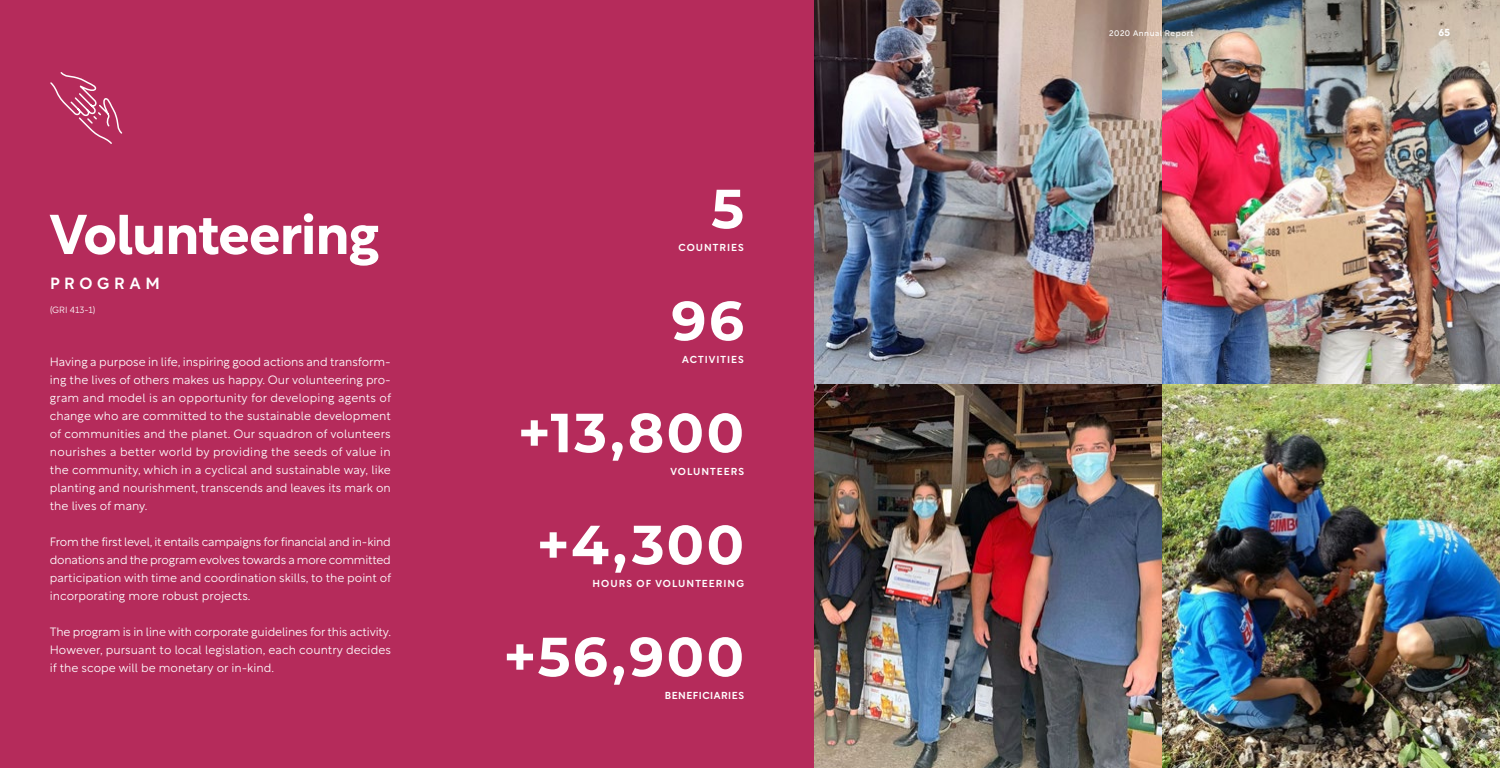
<style>
.page{position:relative;width:1500px;height:768px;background:#fff}
.page>*{position:absolute;margin:0;border:0;box-sizing:border-box;transform-origin:0 0}
.t1{font:700 55px "Montserrat";letter-spacing:.045em;color:#fff}
.t2{font:700 55px "Rotunda";letter-spacing:-.02em;color:#fff}
.t3{font:500 16px "Rotunda";letter-spacing:.295em;color:#fff}
.t4{font:300 12px/18px "Rotunda";color:#fff;text-align:justify}
.t5{font:500 10px "Rotunda";letter-spacing:.1em;color:#fff}
.t6{font:500 10px "Rotunda";letter-spacing:.055em;color:#fff}
.t7{font:700 10px "Rotunda";color:#fff}
.t8{font:300 9px "Rotunda";color:#fff}
.t9{font:8px "Rotunda";letter-spacing:.065em;color:#fff}
</style>
<div class="page">
<div style="left:0;top:0;width:814px;height:768px;background:#b52b5b"></div>
<img style="left:1162px;top:0;width:338px;height:768px">
<svg style="left:50px;top:72px;width:73px;height:72px"></svg>
<img style="left:814px;top:0;width:348px;height:768px">
<h1 class="t2" style="left:50px;top:190px;width:331px">Volunteering</h1>
<h2 class="t3" style="left:50px;top:270px;width:111px">PROGRAM</h2>
<p class="t8" style="left:50px;top:303px;width:47px">(GRI 413-1)</p>
<p class="t4" style="left:50px;top:352px;width:343px">Having a purpose in life, inspiring good actions and transform&shy;ing the lives of others makes us happy. Our volunteering pro&shy;gram and model is an opportunity for developing agents of change who are committed to the sustainable development of communities and the planet. Our squadron of volunteers nourishes a better world by providing the seeds of value in the community, which in a cyclical and sustainable way, like planting and nourishment, transcends and leaves its mark on the lives of many.</p>
<p class="t4" style="left:50px;top:532px;width:343px">From the first level, it entails campaigns for financial and in-kind donations and the program evolves towards a more committed participation with time and coordination skills, to the point of incorporating more robust projects.</p>
<p class="t4" style="left:50px;top:622px;width:343px">The program is in line with corporate guidelines for this activity.<br>However, pursuant to local legislation, each country decides if the scope will be monetary or in-kind.</p>
<h1 class="t1" style="left:711px;top:169px;width:34px">5</h1>
<p class="t5" style="left:679px;top:240px;width:67px">COUNTRIES</p>
<h1 class="t1" style="left:671px;top:281px;width:74px">96</h1>
<p class="t5" style="left:682px;top:352px;width:63px">ACTIVITIES</p>
<h1 class="t1" style="left:518px;top:393px;width:228px">+13,800</h1>
<p class="t5" style="left:670px;top:464px;width:75px">VOLUNTEERS</p>
<h1 class="t1" style="left:537px;top:505px;width:209px">+4,300</h1>
<p class="t5" style="left:593px;top:576px;width:153px">HOURS OF VOLUNTEERING</p>
<h1 class="t1" style="left:503px;top:617px;width:242px">+56,900</h1>
<p class="t6" style="left:665px;top:688px;width:81px">BENEFICIARIES</p>
<p class="t9" style="left:1109px;top:26px;width:86px">2020 Annual Report</p>
<p class="t7" style="left:1439px;top:25px;width:13px">65</p>
</div>
